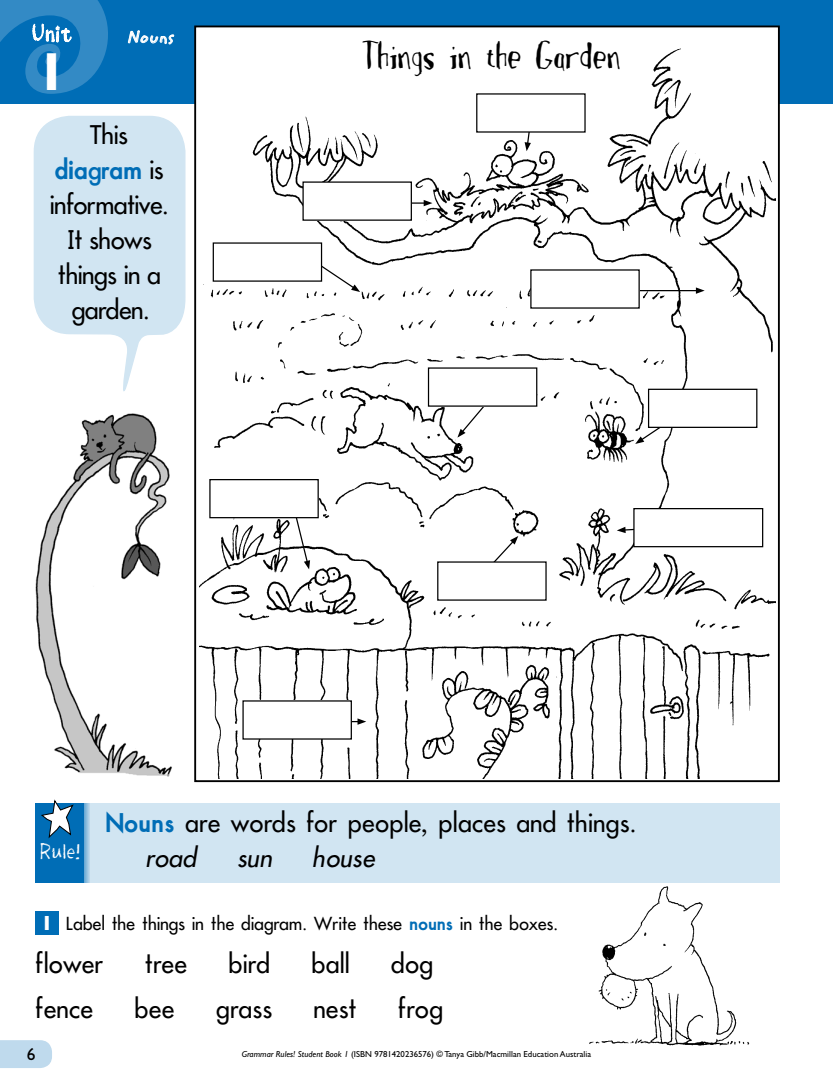
<style>
.page{position:relative;width:833px;height:1081px;background:#fff}
.page>*{position:absolute;margin:0;border:0;box-sizing:border-box;transform-origin:0 0}
.t1{font:900 49.5px "Antique Olive";color:#fff;scale:.91 1}
.t2{font:45px "Mother Goose";letter-spacing:.025em;color:#000}
.t3{font:25px/35px "Futura JUNIORSP";letter-spacing:.03em;color:#000}
.t4{font:25px/35px "Futura JUNIORSP";color:#000;text-align:center}
.t5{font:italic 25px "Futura JUNIORSP";letter-spacing:.03em;color:#000}
.t6{font:20px "Drawzing";letter-spacing:.02em;color:#fff}
.t7{font:17.5px "Futura JUNIORSP";letter-spacing:.02em;color:#000}
.t8{font:17.5px "Zemke Hand ITC";letter-spacing:.02em;color:#fff}
.t9{font:17.5px "Gill Sans CE";color:#000}
.t10{font:8.75px "Gill Sans CE";color:#000}
.s1{font-size:25px}
.s2{font-weight:700;color:#006db6}
.s3{font-style:italic}
.s4{font-family:"Antique Olive";font-weight:900;font-size:18.88px;color:#fff}
</style>
<div class="page">
<svg style="left:0;top:1040px;width:52px;height:28px"></svg>
<div style="left:0;top:0;width:833px;height:104px;background:#006db6"></div>
<div style="left:82px;top:803px;width:698px;height:79px;background:#d1e5f2"></div>
<svg style="left:84px;top:803px;width:5px;height:79px"></svg>
<div style="left:35px;top:803px;width:49px;height:79px;background:#006db6"></div>
<svg style="left:41px;top:799px;width:33px;height:40px"></svg>
<svg style="left:33px;top:115px;width:153px;height:276px"></svg>
<div style="left:195px;top:26px;width:584px;height:755px;background:#fff"></div>
<div style="left:35px;top:911px;width:24px;height:23px;background:#006db6"></div>
<img style="left:200px;top:48px;width:575px;height:730px">
<img style="left:35px;top:413px;width:137px;height:364px">
<img style="left:588px;top:882px;width:177px;height:164px">
<svg style="left:524px;top:133px;width:7px;height:18px"></svg>
<hr style="left:402px;top:202px;width:23px;height:2px;background:#000">
<svg style="left:424px;top:200px;width:8px;height:6px"></svg>
<svg style="left:312px;top:260px;width:48px;height:32px"></svg>
<hr style="left:634px;top:290px;width:64px;height:1px;background:#000">
<svg style="left:696px;top:287px;width:8px;height:7px"></svg>
<svg style="left:457px;top:407px;width:34px;height:30px"></svg>
<svg style="left:635px;top:412px;width:47px;height:32px"></svg>
<svg style="left:617px;top:527px;width:16px;height:6px"></svg>
<div style="left:477px;top:94px;width:108px;height:38px;background:#fff"></div>
<div style="left:303px;top:182px;width:108px;height:38px;background:#fff"></div>
<div style="left:634px;top:508px;width:128px;height:39px;background:#fff"></div>
<div style="left:633px;top:508px;width:130px;height:39px;border:1px solid #000"></div>
<div style="left:648px;top:389px;width:109px;height:38px;background:#fff"></div>
<div style="left:648px;top:389px;width:109px;height:39px;border:1px solid #000"></div>
<div style="left:531px;top:270px;width:108px;height:38px;background:#fff"></div>
<div style="left:428px;top:368px;width:109px;height:38px;background:#fff"></div>
<div style="left:213px;top:243px;width:108px;height:38px;background:#fff"></div>
<svg style="left:487px;top:536px;width:31px;height:25px"></svg>
<div style="left:438px;top:562px;width:108px;height:38px;background:#fff"></div>
<svg style="left:293px;top:518px;width:17px;height:51px"></svg>
<div style="left:210px;top:480px;width:108px;height:38px;background:#fff"></div>
<div style="left:209px;top:479px;width:110px;height:39px;border:1px solid #000"></div>
<svg style="left:352px;top:718px;width:14px;height:7px"></svg>
<div style="left:243px;top:701px;width:108px;height:38px;background:#fff"></div>
<svg style="left:32px;top:23px;width:142px;height:22px"></svg>
<p class="t6" style="left:32px;top:22px;width:41px"><span class="s1">U</span>nit</p>
<p class="t8" style="left:127px;top:24px;width:48px">Nouns</p>
<h1 class="t1" style="left:44px;top:42px;width:18px">I</h1>
<p class="t4" style="left:50px;top:117px;width:120px">This <span class="s2">diagram</span> is informative.<br>It shows things in a garden.</p>
<h2 class="t2" style="left:362px;top:33px;width:259px">Things in the Garden</h2>
<p class="t6" style="left:39px;top:839px;width:42px">Rule!</p>
<p class="t3" style="left:146px;top:805px;width:492px;text-indent:-41px"><span class="s2">Nouns</span> are words for people, places and things. <span class="s3">road</span></p>
<p class="t5" style="left:238px;top:841px;width:35px">sun</p>
<p class="t5" style="left:313px;top:841px;width:63px">house</p>
<p class="t7" style="left:44px;top:912px;width:516px"><span class="s4">I</span> Label the things in the diagram. Write these <span class="s2">nouns</span> in the boxes.</p>
<p class="t3" style="left:35px;top:946px;width:69px">flower</p>
<p class="t3" style="left:145px;top:946px;width:43px">tree</p>
<p class="t3" style="left:229px;top:946px;width:42px">bird</p>
<p class="t3" style="left:312px;top:946px;width:39px">ball</p>
<p class="t3" style="left:391px;top:946px;width:43px">dog</p>
<p class="t3" style="left:35px;top:991px;width:59px">fence</p>
<p class="t3" style="left:135px;top:991px;width:41px">bee</p>
<p class="t3" style="left:216px;top:991px;width:57px">grass</p>
<p class="t3" style="left:314px;top:991px;width:44px">nest</p>
<p class="t3" style="left:398px;top:991px;width:46px">frog</p>
<p class="t9" style="left:27px;top:1044px;width:10px">6</p>
<p class="t10" style="left:242px;top:1049px;width:351px"><span class="s3">Grammar Rules! Student Book 1</span> (ISBN 9781420236576) © Tanya Gibb/Macmillan Education Australia</p>
</div>
